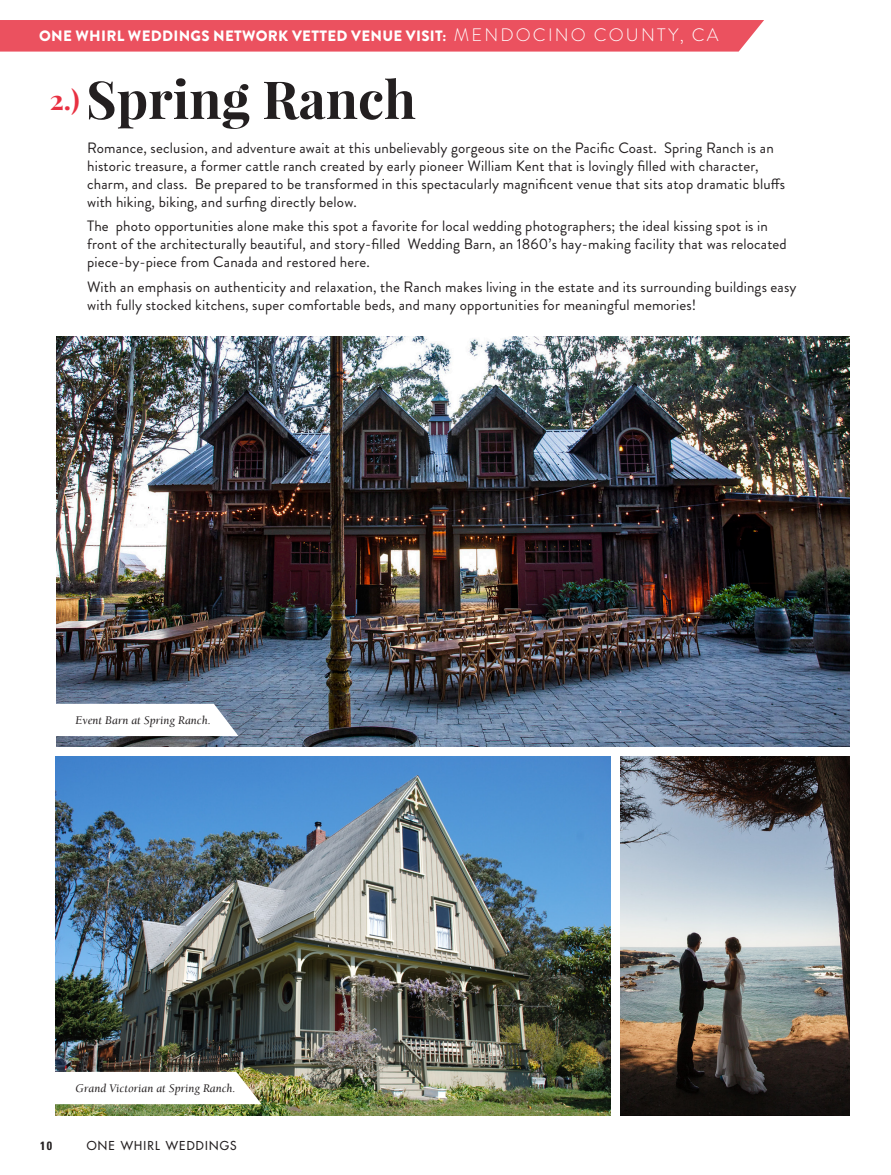
<style>
.page{position:relative;width:891px;height:1175px;background:#fff}
.page>*{position:absolute;margin:0;border:0;box-sizing:border-box;transform-origin:0 0}
.t1{font:700 52.5px "Playfair Display";color:#231f20}
.t2{font:15px/18px "Brandon Grotesque";letter-spacing:.01em;color:#231f20}
.t3{font:900 15px "Brandon Grotesque";letter-spacing:.02em;color:#fff}
.t4{font:italic 12px "Berkeley";color:#231f20}
.t5{font:12px "Futura";letter-spacing:.1em;color:#231f20}
.t6{font:700 condensed 12px "Univers";color:#231f20}
.s1{font-weight:300;font-size:18px}
</style>
<div class="page">
<div style="left:0;top:20px;width:764px;height:32px;background:#eb515f"></div>
<img style="left:620px;top:757px;width:230px;height:358px">
<img style="left:57px;top:336px;width:793px;height:410px">
<img style="left:56px;top:757px;width:554px;height:358px">
<svg style="left:57px;top:704px;width:181px;height:32px"></svg>
<svg style="left:55px;top:1071px;width:207px;height:33px"></svg>
<p class="t3" style="left:39px;top:25px;width:681px">ONE WHIRL WEDDINGS NETWORK VETTED VENUE VISIT: <span class="s1">MENDOCINO COUNTY, CA</span></p>
<p class="t1" style="left:50px;top:66px;width:368px"><sup>2.)</sup> Spring Ranch</p>
<p class="t2" style="left:87px;top:139px;width:700px">Romance, seclusion, and adventure await at this unbelievably gorgeous site on the Pacific Coast. Spring Ranch is an historic treasure, a former cattle ranch created by early pioneer William Kent that is lovingly filled with character, charm, and class. Be prepared to be transformed in this spectacularly magnificent venue that sits atop dramatic bluffs with hiking, biking, and surfing directly below.</p>
<p class="t2" style="left:87px;top:217px;width:701px">The photo opportunities alone make this spot a favorite for local wedding photographers; the ideal kissing spot is in front of the architecturally beautiful, and story-filled Wedding Barn, an 1860’s hay-making facility that was relocated piece-by-piece from Canada and restored here.</p>
<p class="t2" style="left:87px;top:278px;width:711px">With an emphasis on authenticity and relaxation, the Ranch makes living in the estate and its surrounding buildings easy with fully stocked kitchens, super comfortable beds, and many opportunities for meaningful memories!</p>
<p class="t4" style="left:76px;top:713px;width:137px">Event Barn at Spring Ranch.</p>
<p class="t4" style="left:76px;top:1081px;width:162px">Grand Victorian at Spring Ranch.</p>
<p class="t6" style="left:40px;top:1138px;width:13px">10</p>
<p class="t5" style="left:87px;top:1138px;width:151px">ONE WHIRL WEDDINGS</p>
</div>
